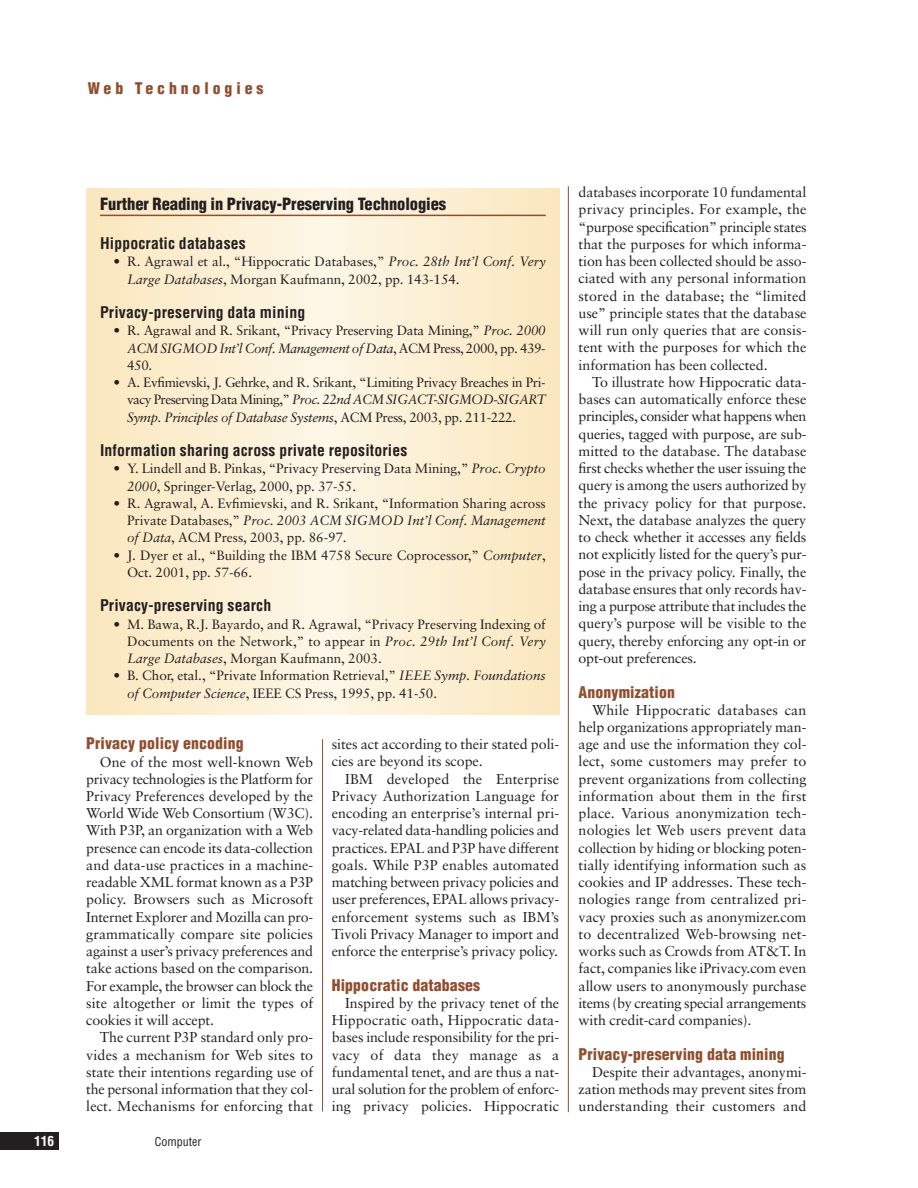
<style>
.page{position:relative;width:918px;height:1188px;background:#fff}
.page>*{position:absolute;margin:0;border:0;box-sizing:border-box;transform-origin:0 0}
.t1{font:900 condensed 16.5px "Helvetica";letter-spacing:-.005em;color:#231f20}
.t2{font:700 condensed 15.75px "Helvetica";letter-spacing:.01em;color:#231f20}
.t3{font:900 condensed 15.75px "Helvetica";letter-spacing:.01em;color:#904e2e}
.t4{font:900 condensed 15.75px "Helvetica";letter-spacing:.25em;color:#904e2e}
.t5{font:14.25px/17.2px "Sabon";letter-spacing:-.005em;color:#231f20;text-align:justify}
.t6{font:13.5px/17.2px "Sabon";letter-spacing:-.005em;color:#231f20}
.t7{font:700 condensed 13.5px "Helvetica";color:#fff}
.t8{font:condensed 12px "Helvetica";color:#231f20}
.s1{font-style:italic}
</style>
<div class="page">
<hr style="left:322px;top:739px;width:1px;height:372px;background:#904e2e">
<div style="left:0;top:1132px;width:58px;height:18px;background:#231f20"></div>
<hr style="left:568px;top:186px;width:1px;height:926px;background:#904e2e">
<svg style="left:87px;top:188px;width:472px;height:527px;background:#fbeed1"></svg>
<hr style="left:100px;top:215px;width:446px;height:1px;background:#904e2e">
<p class="t4" style="left:88px;top:82px;width:177px">Web Technologies</p>
<p class="t1" style="left:100px;top:198px;width:348px">Further Reading in Privacy-Preserving Technologies</p>
<p class="t2" style="left:100px;top:237px;width:147px">Hippocratic databases</p>
<p class="t6" style="left:127px;top:254px;width:420px;text-indent:-14px">• R. Agrawal et al., “Hippocratic Databases,” <span class="s1">Proc. 28th Int’l Conf. Very<br>Large Databases</span>, Morgan Kaufmann, 2002, pp. 143-154.</p>
<p class="t2" style="left:100px;top:306px;width:207px">Privacy-preserving data mining</p>
<p class="t6" style="left:127px;top:323px;width:420px;text-align:justify;text-indent:-14px">• R. Agrawal and R. Srikant, “Privacy Preserving Data Mining,” <span class="s1">Proc. 2000<br>ACM SIGMOD Int’l Conf. Management of Data</span>, ACM Press, 2000, pp. 439- 450.</p>
<p class="t6" style="left:127px;top:375px;width:420px;text-align:justify;text-indent:-14px">• A. Evfimievski, J. Gehrke, and R. Srikant, “Limiting Privacy Breaches in Pri&shy;vacy Preserving Data Mining,” <span class="s1">Proc. 22nd ACM SIGACT-SIGMOD-SIGART Symp. Principles of Database Systems</span>, ACM Press, 2003, pp. 211-222.</p>
<p class="t2" style="left:100px;top:444px;width:309px">Information sharing across private repositories</p>
<p class="t6" style="left:127px;top:461px;width:420px;text-indent:-14px">• Y. Lindell and B. Pinkas, “Privacy Preserving Data Mining,” <span class="s1">Proc. Crypto<br>2000</span>, Springer-Verlag, 2000, pp. 37-55.</p>
<p class="t6" style="left:127px;top:496px;width:420px;text-align:justify;text-indent:-14px">• R. Agrawal, A. Evfimievski, and R. Srikant, “Information Sharing across Private Databases,” <span class="s1">Proc. 2003 ACM SIGMOD Int’l Conf. Management of Data</span>, ACM Press, 2003, pp. 86-97.</p>
<p class="t6" style="left:127px;top:547px;width:420px;text-indent:-14px">• J. Dyer et al., “Building the IBM 4758 Secure Coprocessor,” <span class="s1">Computer</span>,<br>Oct. 2001, pp. 57-66.</p>
<p class="t2" style="left:100px;top:600px;width:173px">Privacy-preserving search</p>
<p class="t6" style="left:127px;top:616px;width:420px;text-align:justify;text-indent:-14px">• M. Bawa, R.J. Bayardo, and R. Agrawal, “Privacy Preserving Indexing of Documents on the Network,” to appear in <span class="s1">Proc. 29th Int’l Conf. Very Large Databases</span>, Morgan Kaufmann, 2003.</p>
<p class="t6" style="left:127px;top:668px;width:420px;text-indent:-14px">• B. Chor, etal., “Private Information Retrieval,” <span class="s1">IEEE Symp. Foundations of Computer Science</span>, IEEE CS Press, 1995, pp. 41-50.</p>
<p class="t3" style="left:86px;top:737px;width:159px">Privacy policy encoding</p>
<p class="t5" style="left:86px;top:754px;width:228px;text-indent:14px">One of the most well-known Web privacy technologies is the Platform for Privacy Preferences developed by the World Wide Web Consortium (W3C).<br>With P3P, an organization with a Web presence can encode its data-collection and data-use practices in a machine&shy;readable XML format known as a P3P policy. Browsers such as Microsoft Internet Explorer and Mozilla can pro&shy;grammatically compare site policies against a user’s privacy preferences and take actions based on the comparison.<br>For example, the browser can block the site altogether or limit the types of cookies it will accept.</p>
<p class="t5" style="left:86px;top:1030px;width:228px;text-indent:14px">The current P3P standard only pro&shy;vides a mechanism for Web sites to state their intentions regarding use of the personal information that they col&shy;lect. Mechanisms for enforcing that</p>
<p class="t7" style="left:34px;top:1136px;width:22px">116</p>
<p class="t8" style="left:155px;top:1137px;width:48px">Computer</p>
<p class="t5" style="left:332px;top:737px;width:229px">sites act according to their stated poli&shy;cies are beyond its scope.</p>
<p class="t5" style="left:332px;top:771px;width:229px;text-indent:14px">IBM developed the Enterprise Privacy Authorization Language for encoding an enterprise’s internal pri&shy;vacy-related data-handling policies and practices. EPAL and P3P have different goals. While P3P enables automated matching between privacy policies and user preferences, EPAL allows privacy&shy;enforcement systems such as IBM’s Tivoli Privacy Manager to import and enforce the enterprise’s privacy policy.</p>
<p class="t3" style="left:332px;top:979px;width:150px">Hippocratic databases</p>
<p class="t5" style="left:332px;top:996px;width:229px;text-indent:14px">Inspired by the privacy tenet of the Hippocratic oath, Hippocratic data&shy;bases include responsibility for the pri&shy;vacy of data they manage as a fundamental tenet, and are thus a nat&shy;ural solution for the problem of enforc&shy;ing privacy policies. Hippocratic</p>
<p class="t5" style="left:579px;top:185px;width:230px">databases incorporate 10 fundamental privacy principles. For example, the “purpose specification” principle states that the purposes for which informa&shy;tion has been collected should be asso&shy;ciated with any personal information stored in the database; the “limited use” principle states that the database will run only queries that are consis&shy;tent with the purposes for which the information has been collected.</p>
<p class="t5" style="left:579px;top:375px;width:229px;text-indent:14px">To illustrate how Hippocratic data&shy;bases can automatically enforce these principles, consider what happens when queries, tagged with purpose, are sub&shy;mitted to the database. The database first checks whether the user issuing the query is among the users authorized by the privacy policy for that purpose.<br>Next, the database analyzes the query to check whether it accesses any fields not explicitly listed for the query’s pur&shy;pose in the privacy policy. Finally, the database ensures that only records hav&shy;ing a purpose attribute that includes the query’s purpose will be visible to the query, thereby enforcing any opt-in or opt-out preferences.</p>
<p class="t3" style="left:579px;top:686px;width:98px">Anonymization</p>
<p class="t5" style="left:579px;top:702px;width:229px;text-indent:14px">While Hippocratic databases can help organizations appropriately man&shy;age and use the information they col&shy;lect, some customers may prefer to prevent organizations from collecting information about them in the first place. Various anonymization tech&shy;nologies let Web users prevent data collection by hiding or blocking poten&shy;tially identifying information such as cookies and IP addresses. These tech&shy;nologies range from centralized pri&shy;vacy proxies such as anonymizer.com to decentralized Web-browsing net&shy;works such as Crowds from AT&amp;T. In fact, companies like iPrivacy.com even allow users to anonymously purchase items (by creating special arrangements with credit-card companies).</p>
<p class="t3" style="left:579px;top:1048px;width:208px">Privacy-preserving data mining</p>
<p class="t5" style="left:579px;top:1065px;width:229px;text-indent:14px">Despite their advantages, anonymi&shy;zation methods may prevent sites from understanding their customers and</p>
</div>
